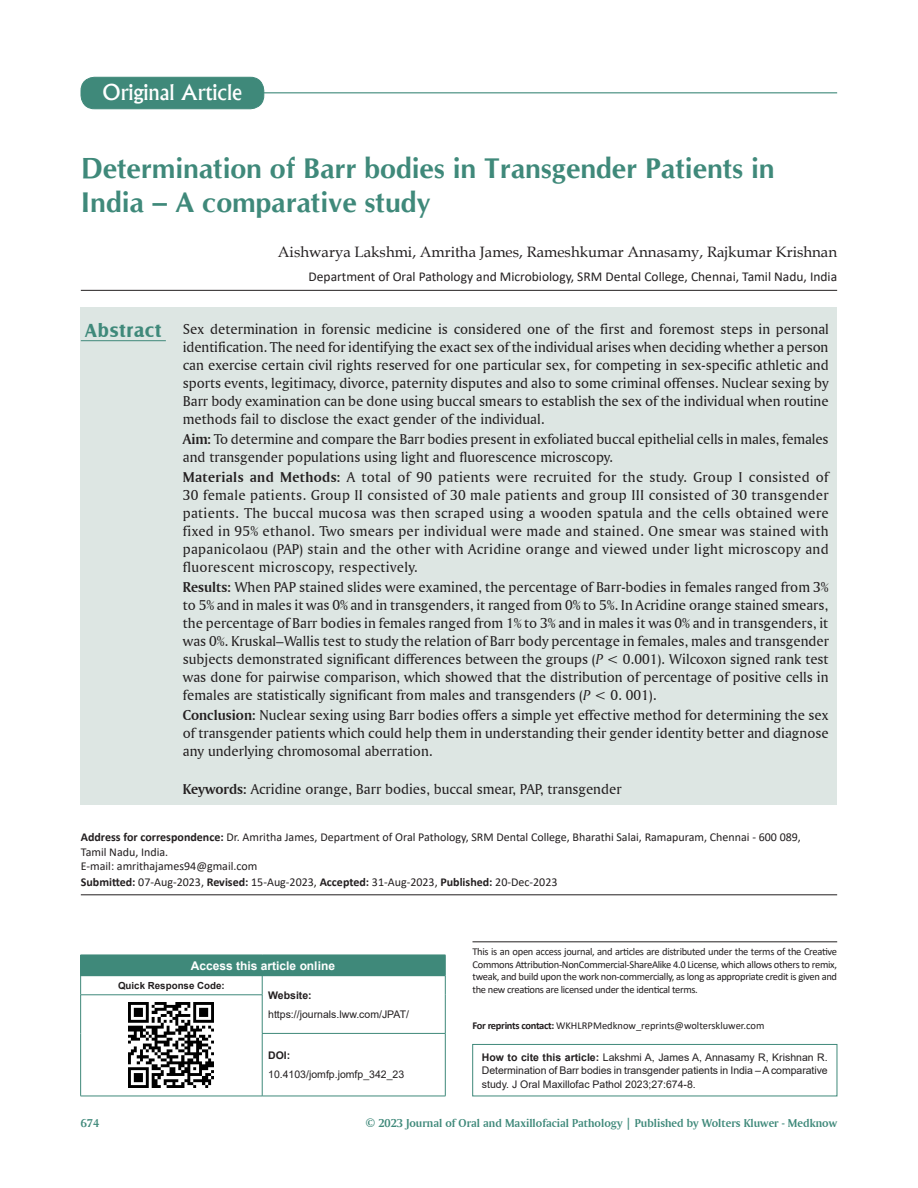
<style>
.page{position:relative;width:918px;height:1188px;background:#fff}
.page>*{position:absolute;margin:0;border:0;box-sizing:border-box;transform-origin:0 0}
.AT{font:700 28.5px/34.2px "CG Omega";color:#3f897a}
.AH{font:500 21px "Albertus";color:#fff}
.ABSH{font:700 19.5px "Castle T";letter-spacing:.04em;color:#3f897a}
.ABS{font:15px/18px "Amerigo BT Roman A";color:#231f20;text-align:justify}
.AU{font:15px "Book Antiqua";color:#231f20}
.KWD{font:15px "Amerigo BT Roman A";color:#231f20}
.AFF{font:13.5px "Calibri";color:#231f20}
.ADD{font:12px/14.4px "Calibri";color:#231f20}
.HIS{font:12px "Calibri";color:#231f20}
.t1{font:12px "Amerigo BT Bold A";color:#3f897a}
.AAO{font:700 12px "Arial";color:#fff}
.TX{font:10.5px/12.6px "Calibri";letter-spacing:-.03em;color:#231f20;text-align:justify}
.SRC{font:10.5px/13.5px "Arial";color:#231f20;text-align:justify}
.TX-2{font:10.5px "Calibri";color:#231f20}
.WEB{font:10.5px "Arial";color:#231f20}
.WEB-2{font:700 10.5px "Arial";color:#231f20}
.QRC{font:700 9.75px "Arial";color:#231f20}
.s1{font-family:"Amerigo BT Bold A"}
.s2{font-family:"Amerigo BT Italic A"}
.s3{font-weight:700}
</style>
<div class="page">
<div style="left:81px;top:77px;width:183px;height:32px;background:#3f897a;border-radius:14px"></div>
<div style="left:81px;top:77px;width:183px;height:32px;border:1px solid #3f897a;border-radius:14px"></div>
<hr style="left:261px;top:92px;width:576px;height:1px;background:#3f897a">
<hr style="left:81px;top:290px;width:756px;height:1px;background:#231f20">
<div style="left:81px;top:307px;width:756px;height:498px;background:#dde6e3"></div>
<hr style="left:81px;top:340px;width:85px;height:1px;background:#3f897a">
<hr style="left:81px;top:894px;width:756px;height:1px;background:#231f20">
<div style="left:81px;top:955px;width:364px;height:21px;background:#3f897a"></div>
<svg style="left:80px;top:955px;width:1px;height:40px"></svg>
<hr style="left:80px;top:995px;width:182px;height:1px;background:#3f897a">
<hr style="left:80px;top:995px;width:1px;height:38px;background:#3f897a">
<hr style="left:80px;top:1033px;width:1px;height:63px;background:#3f897a">
<hr style="left:80px;top:1096px;width:182px;height:1px;background:#3f897a">
<svg style="left:262px;top:976px;width:1px;height:19px"></svg>
<svg style="left:445px;top:955px;width:1px;height:40px"></svg>
<hr style="left:262px;top:995px;width:1px;height:38px;background:#3f897a">
<hr style="left:445px;top:995px;width:1px;height:38px;background:#3f897a">
<hr style="left:262px;top:1033px;width:183px;height:1px;background:#3f897a">
<hr style="left:262px;top:1034px;width:1px;height:62px;background:#3f897a">
<hr style="left:445px;top:1034px;width:1px;height:62px;background:#3f897a">
<hr style="left:262px;top:1096px;width:183px;height:1px;background:#3f897a">
<img style="left:129px;top:1003px;width:85px;height:85px">
<div style="left:472px;top:1044px;width:365px;height:52px;border:1px solid #3f897a"></div>
<hr style="left:472px;top:941px;width:365px;height:1px;background:#231f20">
<p class="AH" style="left:103px;top:80px;width:141px">Original Article</p>
<p class="AT" style="left:81px;top:151px;width:695px">Determination of Barr bodies in Transgender Patients in<br>India – A comparative study</p>
<p class="AU" style="left:278px;top:241px;width:561px">Aishwarya Lakshmi, Amritha James, Rameshkumar Annasamy, Rajkumar Krishnan</p>
<p class="AFF" style="left:309px;top:268px;width:530px">Department of Oral Pathology and Microbiology, SRM Dental College, Chennai, Tamil Nadu, India</p>
<p class="ABSH" style="left:85px;top:319px;width:78px">Abstract</p>
<p class="ABS" style="left:183px;top:319px;width:648px">Sex determination in forensic medicine is considered one of the first and foremost steps in personal identification. The need for identifying the exact sex of the individual arises when deciding whether a person can exercise certain civil rights reserved for one particular sex, for competing in sex‑specific athletic and sports events, legitimacy, divorce, paternity disputes and also to some criminal offenses. Nuclear sexing by Barr body examination can be done using buccal smears to establish the sex of the individual when routine methods fail to disclose the exact gender of the individual.</p>
<p class="ABS" style="left:183px;top:430px;width:647px"><span class="s1">Aim:</span> To determine and compare the Barr bodies present in exfoliated buccal epithelial cells in males, females and transgender populations using light and fluorescence microscopy.</p>
<p class="ABS" style="left:183px;top:468px;width:647px"><span class="s1">Materials and Methods:</span> A total of 90 patients were recruited for the study. Group I consisted of 30 female patients. Group II consisted of 30 male patients and group III consisted of 30 transgender patients. The buccal mucosa was then scraped using a wooden spatula and the cells obtained were fixed in 95% ethanol. Two smears per individual were made and stained. One smear was stained with papanicolaou (PAP) stain and the other with Acridine orange and viewed under light microscopy and fluorescent microscopy, respectively.</p>
<p class="ABS" style="left:183px;top:578px;width:648px"><span class="s1">Results:</span> When PAP stained slides were examined, the percentage of Barr‑bodies in females ranged from 3% to 5% and in males it was 0% and in transgenders, it ranged from 0% to 5%. In Acridine orange stained smears, the percentage of Barr bodies in females ranged from 1% to 3% and in males it was 0% and in transgenders, it was 0%. Kruskal–Wallis test to study the relation of Barr body percentage in females, males and transgender subjects demonstrated significant differences between the groups (<span class="s2">P</span> &lt; 0.001). Wilcoxon signed rank test was done for pairwise comparison, which showed that the distribution of percentage of positive cells in females are statistically significant from males and transgenders (<span class="s2">P</span> &lt; 0. 001).</p>
<p class="ABS" style="left:183px;top:706px;width:647px"><span class="s1">Conclusion:</span> Nuclear sexing using Barr bodies offers a simple yet effective method for determining the sex of transgender patients which could help them in understanding their gender identity better and diagnose any underlying chromosomal aberration.</p>
<p class="KWD" style="left:183px;top:780px;width:440px"><span class="s1">Keywords:</span> Acridine orange, Barr bodies, buccal smear, PAP, transgender</p>
<p class="ADD" style="left:81px;top:830px;width:722px"><span class="s3">Address for correspondence:</span> Dr. Amritha James, Department of Oral Pathology, SRM Dental College, Bharathi Salai, Ramapuram, Chennai ‑ 600 089,<br>Tamil Nadu, India.<br>E‑mail: amrithajames94@gmail.com</p>
<p class="HIS" style="left:81px;top:874px;width:478px"><span class="s3">Submitted:</span> 07‑Aug‑2023, <span class="s3">Revised:</span> 15-Aug-2023, <span class="s3">Accepted:</span> 31‑Aug‑2023, <span class="s3">Published:</span> 20-Dec-2023</p>
<p class="AAO" style="left:191px;top:957px;width:146px">Access this article online</p>
<p class="QRC" style="left:118px;top:978px;width:108px">Quick Response Code:</p>
<p class="WEB-2" style="left:268px;top:988px;width:45px">Website:</p>
<p class="WEB" style="left:268px;top:1007px;width:142px">https://journals.lww.com/JPAT/</p>
<p class="WEB-2" style="left:268px;top:1048px;width:24px">DOI:</p>
<p class="WEB" style="left:268px;top:1067px;width:137px">10.4103/jomfp.jomfp_342_23</p>
<p class="TX" style="left:472px;top:945px;width:366px">This is an open access journal, and articles are distributed under the terms of the Creative Commons Attribution‑NonCommercial‑ShareAlike 4.0 License, which allows others to remix, tweak, and build upon the work non‑commercially, as long as appropriate credit is given and the new creations are licensed under the identical terms.</p>
<p class="TX-2" style="left:472px;top:1018px;width:293px"><span class="s3">For reprints contact:</span> WKHLRPMedknow_reprints@wolterskluwer.com</p>
<p class="SRC" style="left:482px;top:1050px;width:347px"><span class="s3">How to cite this article:</span> Lakshmi A, James A, Annasamy R, Krishnan R.<br>Determination of Barr bodies in transgender patients in India – A comparative study. J Oral Maxillofac Pathol 2023;27:674-8.</p>
<p class="t1" style="left:81px;top:1116px;width:20px">674</p>
<p class="t1" style="left:365px;top:1116px;width:473px">© 2023 Journal of Oral and Maxillofacial Pathology | Published by Wolters Kluwer - Medknow</p>
</div>
